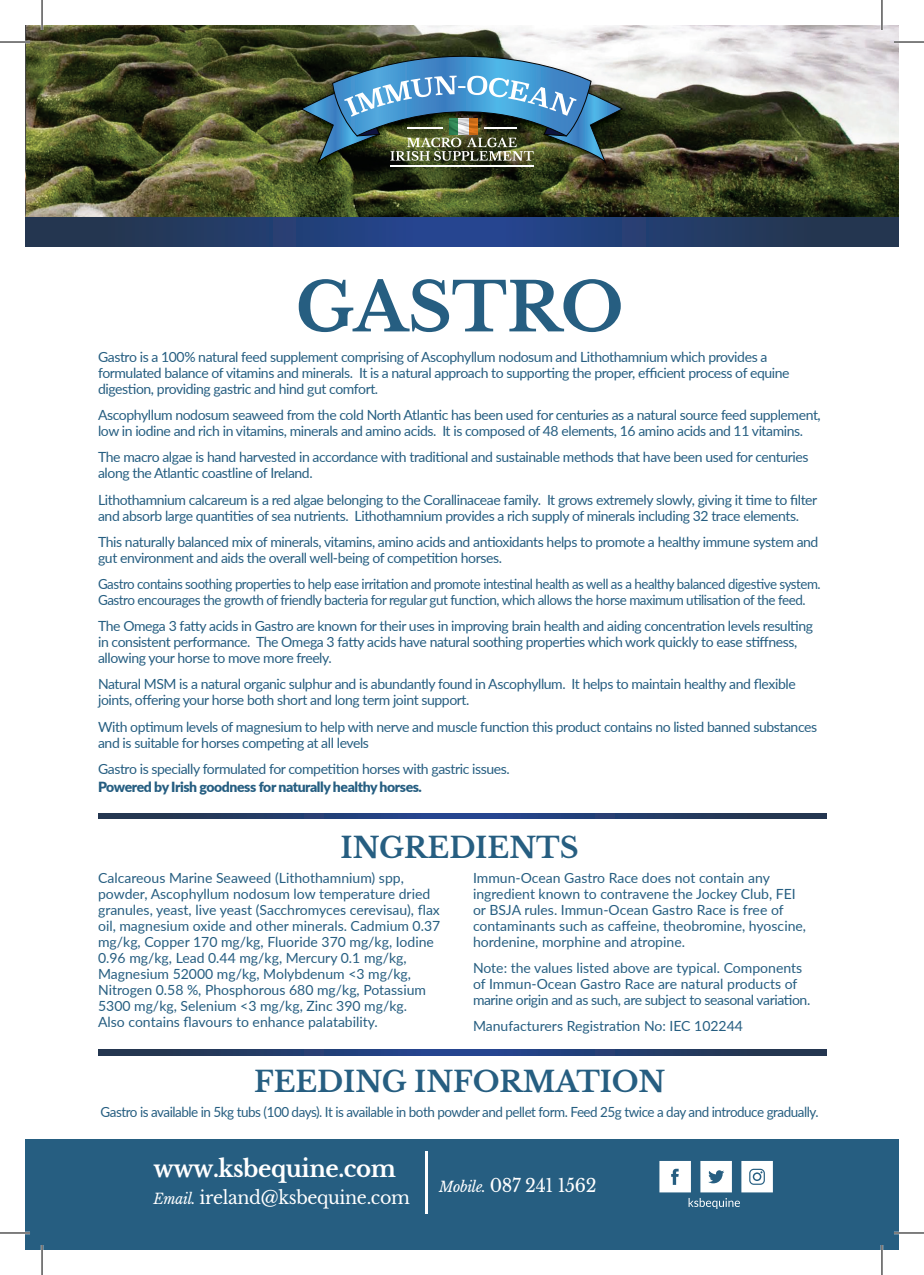
<style>
.page{position:relative;width:924px;height:1275px;background:#fff}
.page>*{position:absolute;margin:0;border:0;box-sizing:border-box;transform-origin:0 0}
.t1{font:700 67px "Libre Baskerville";letter-spacing:-.01em;color:#265e81}
.t2{font:700 28.6px "Libre Baskerville";color:#265e81}
.t3{font:700 23.4px "Libre Baskerville";letter-spacing:-.02em;color:#fff}
.t4{font:18px "Libre Baskerville";letter-spacing:-.02em;color:#fff}
.t5{font:14px/16px "Lato";letter-spacing:-.03em;color:#265e81}
.t6{font:14px/16px "Lato";color:#265e81}
.t7{font:14px/16px "Lato";letter-spacing:-.03em;color:#265e81;scale:.95 1}
.t8{font:14px/16px "Lato";letter-spacing:-.005em;color:#265e81}
.t9{font:14px "Lato";letter-spacing:-.03em;color:#265e81;scale:.96 1}
.t10{font:900 14px "Lato";letter-spacing:-.03em;color:#265e81}
.s1{font-style:italic;font-size:14.4px}
</style>
<div class="page">
<div style="left:25px;top:1140px;width:873px;height:110px;background:#265e81"></div>
<img style="left:25px;top:25px;width:873px;height:193px">
<img style="left:297px;top:49px;width:329px;height:121px">
<svg style="left:25px;top:218px;width:873px;height:28px;background:#243c6c"></svg>
<svg style="left:98px;top:813px;width:727px;height:6px;background:#243c6c"></svg>
<svg style="left:98px;top:1049px;width:727px;height:6px;background:#243c6c"></svg>
<hr style="left:425px;top:1151px;width:2px;height:62px;background:#fff">
<svg style="left:688px;top:1198px;width:51px;height:11px"></svg>
<svg style="left:659px;top:1161px;width:31px;height:31px"></svg>
<svg style="left:700px;top:1161px;width:31px;height:31px"></svg>
<svg style="left:741px;top:1161px;width:31px;height:31px"></svg>
<hr style="left:390px;top:165px;width:143px;height:2px;background:#fff">
<img style="left:301px;top:49px;width:321px;height:115px">
<img style="left:449px;top:119px;width:28px;height:15px">
<hr style="left:407px;top:127px;width:35px;height:2px;background:#fff">
<hr style="left:484px;top:127px;width:32px;height:2px;background:#fff">
<hr style="left:0;top:41px;width:30px;height:2px;background:#fff">
<hr style="left:893px;top:41px;width:30px;height:2px;background:#fff">
<hr style="left:0;top:1231px;width:30px;height:3px;background:#fff">
<hr style="left:893px;top:1231px;width:30px;height:3px;background:#fff">
<hr style="left:41px;top:0;width:2px;height:30px;background:#fff">
<hr style="left:41px;top:1245px;width:2px;height:30px;background:#fff">
<hr style="left:880px;top:0;width:2px;height:30px;background:#fff">
<hr style="left:880px;top:1245px;width:2px;height:30px;background:#fff">
<hr style="left:0;top:42px;width:30px;height:1px;background:#000">
<hr style="left:893px;top:42px;width:30px;height:1px;background:#000">
<hr style="left:0;top:1232px;width:30px;height:1px;background:#000">
<hr style="left:893px;top:1232px;width:30px;height:1px;background:#000">
<hr style="left:42px;top:0;width:1px;height:30px;background:#000">
<hr style="left:42px;top:1245px;width:1px;height:30px;background:#000">
<hr style="left:881px;top:0;width:1px;height:30px;background:#000">
<hr style="left:881px;top:1245px;width:1px;height:30px;background:#000">
<h1 class="t1" style="left:295px;top:266px;width:329px">GASTRO</h1>
<p class="t5" style="left:98px;top:348px;width:692px">Gastro is a 100% natural feed supplement comprising of Ascophyllum nodosum and Lithothamnium which provides a formulated balance of vitamins and minerals. It is a natural approach to supporting the proper, efficient process of equine digestion, providing gastric and hind gut comfort.</p>
<p class="t5" style="left:98px;top:406px;width:723px">Ascophyllum nodosum seaweed from the cold North Atlantic has been used for centuries as a natural source feed supplement, low in iodine and rich in vitamins, minerals and amino acids. It is composed of 48 elements, 16 amino acids and 11 vitamins.</p>
<p class="t5" style="left:98px;top:449px;width:711px">The macro algae is hand harvested in accordance with traditional and sustainable methods that have been used for centuries along the Atlantic coastline of Ireland.</p>
<p class="t5" style="left:98px;top:491px;width:720px">Lithothamnium calcareum is a red algae belonging to the Corallinaceae family. It grows extremely slowly, giving it time to filter and absorb large quantities of sea nutrients. Lithothamnium provides a rich supply of minerals including 32 trace elements.</p>
<p class="t5" style="left:98px;top:533px;width:721px">This naturally balanced mix of minerals, vitamins, amino acids and antioxidants helps to promote a healthy immune system and gut environment and aids the overall well-being of competition horses.</p>
<p class="t7" style="left:98px;top:575px;width:761px">Gastro contains soothing properties to help ease irritation and promote intestinal health as well as a healthy balanced digestive system.<br>Gastro encourages the growth of friendly bacteria for regular gut function, which allows the horse maximum utilisation of the feed.</p>
<p class="t5" style="left:98px;top:617px;width:716px">The Omega 3 fatty acids in Gastro are known for their uses in improving brain health and aiding concentration levels resulting in consistent performance. The Omega 3 fatty acids have natural soothing properties which work quickly to ease stiffness, allowing your horse to move more freely.</p>
<p class="t5" style="left:98px;top:676px;width:698px">Natural MSM is a natural organic sulphur and is abundantly found in Ascophyllum. It helps to maintain healthy and flexible joints, offering your horse both short and long term joint support.</p>
<p class="t5" style="left:98px;top:718px;width:720px">With optimum levels of magnesium to help with nerve and muscle function this product contains no listed banned substances and is suitable for horses competing at all levels</p>
<p class="t5" style="left:98px;top:760px;width:413px">Gastro is specially formulated for competition horses with gastric issues.</p>
<p class="t10" style="left:98px;top:776px;width:325px">Powered by Irish goodness for naturally healthy horses.</p>
<h2 class="t2" style="left:340px;top:830px;width:239px">INGREDIENTS</h2>
<p class="t6" style="left:98px;top:869px;width:343px">Calcareous Marine Seaweed (Lithothamnium) spp, powder, Ascophyllum nodosum low temperature dried granules, yeast, live yeast (Sacchromyces cerevisau), flax oil, magnesium oxide and other minerals. Cadmium 0.37 mg/kg, Copper 170 mg/kg, Fluoride 370 mg/kg, Iodine 0.96 mg/kg, Lead 0.44 mg/kg, Mercury 0.1 mg/kg, Magnesium 52000 mg/kg, Molybdenum &lt;3 mg/kg, Nitrogen 0.58 %, Phosphorous 680 mg/kg, Potassium 5300 mg/kg, Selenium &lt;3 mg/kg, Zinc 390 mg/kg.<br>Also contains flavours to enhance palatability.</p>
<p class="t6" style="left:473px;top:869px;width:334px">Immun-Ocean Gastro Race does not contain any ingredient known to contravene the Jockey Club, FEI or BSJA rules. Immun-Ocean Gastro Race is free of contaminants such as caffeine, theobromine, hyoscine, hordenine, morphine and atropine.</p>
<p class="t8" style="left:473px;top:959px;width:339px">Note: the values listed above are typical. Components of Immun-Ocean Gastro Race are natural products of marine origin and as such, are subject to seasonal variation.</p>
<p class="t6" style="left:473px;top:1017px;width:271px">Manufacturers Registration No: IEC 102244</p>
<h2 class="t2" style="left:254px;top:1064px;width:412px">FEEDING INFORMATION</h2>
<p class="t9" style="left:100px;top:1101px;width:749px">Gastro is available in 5kg tubs (100 days). It is available in both powder and pellet form. Feed 25g twice a day and introduce gradually.</p>
<h3 class="t3" style="left:153px;top:1153px;width:244px">www.ksbequine.com</h3>
<p class="t4" style="left:153px;top:1186px;width:258px"><span class="s1">Email.</span> ireland@ksbequine.com</p>
<p class="t4" style="left:439px;top:1174px;width:159px"><span class="s1">Mobile.</span> 087 241 1562</p>
</div>
